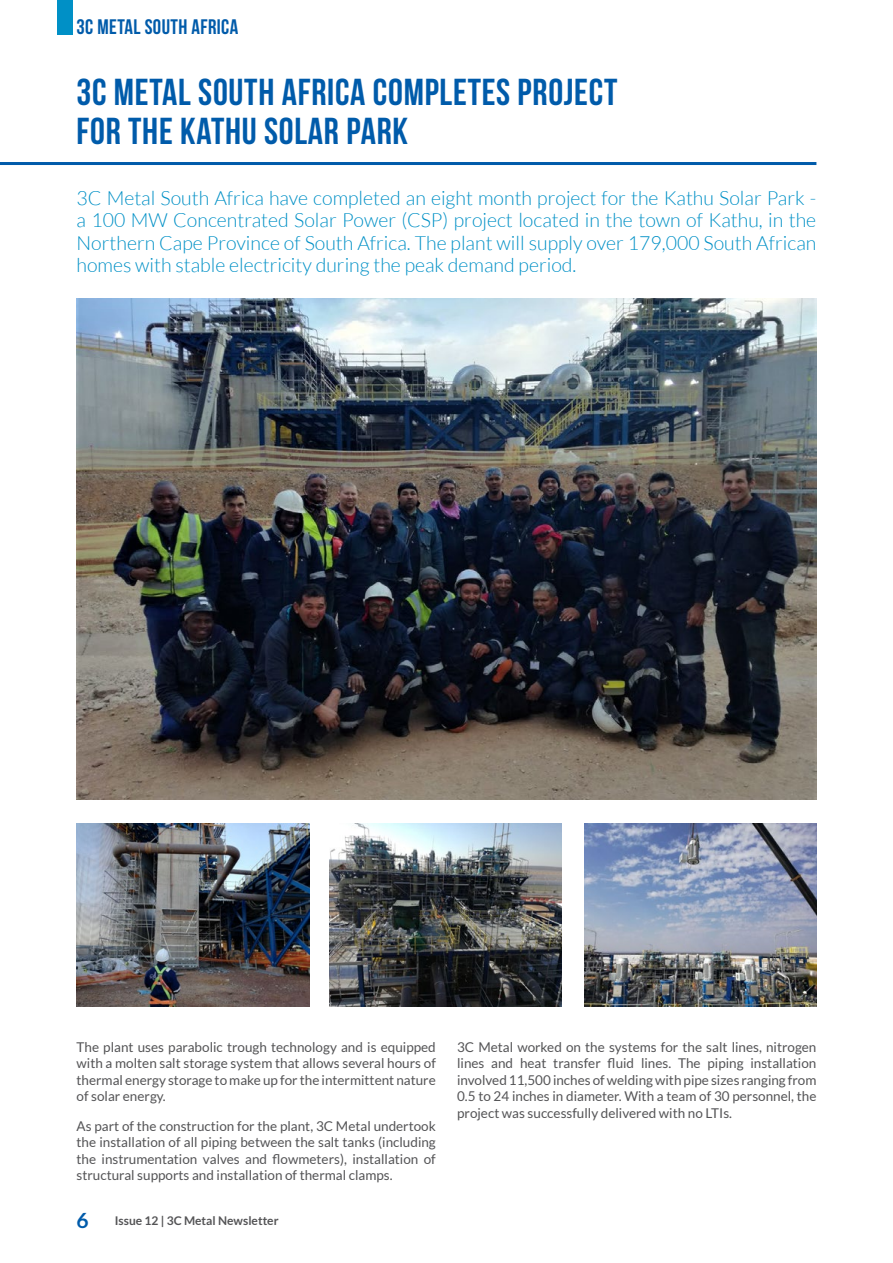
<style>
.page{position:relative;width:893px;height:1263px;background:#fff}
.page>*{position:absolute;margin:0;border:0;box-sizing:border-box;transform-origin:0 0}
.t1{font:37.5px/39px "Bebas Neue";letter-spacing:.02em;color:#005baa}
.t2{font:21px "Bebas Neue";letter-spacing:.02em;color:#005baa}
.t3{font:300 19.5px/22.5px "Lato";color:#0090c6;text-align:justify}
.t4{font:13.5px/16.5px "Lato";color:#545456;text-align:justify}
.t5{font:700 12px "Lato";color:#545456}
.s1{font-size:21px;color:#005baa}
</style>
<div class="page">
<div style="left:57px;top:0;width:15px;height:34px;background:#0090c6"></div>
<hr style="left:0;top:162px;width:816px;height:3px;background:#005baa">
<img style="left:77px;top:299px;width:739px;height:501px">
<img style="left:77px;top:824px;width:232px;height:182px">
<img style="left:329px;top:824px;width:233px;height:182px">
<img style="left:584px;top:824px;width:232px;height:182px">
<h2 class="t2" style="left:77px;top:16px;width:163px">3C METAL SOUTH AFRICA</h2>
<h1 class="t1" style="left:77px;top:72px;width:542px">3C METAL SOUTH AFRICA COMPLETES PROJECT<br>FOR THE KATHU SOLAR PARK</h1>
<p class="t3" style="left:77px;top:187px;width:741px">3C Metal South Africa have completed an eight month project for the Kathu Solar Park - a 100 MW Concentrated Solar Power (CSP) project located in the town of Kathu, in the Northern Cape Province of South Africa. The plant will supply over 179,000 South African homes with stable electricity during the peak demand period.</p>
<p class="t4" style="left:77px;top:1039px;width:361px">The plant uses parabolic trough technology and is equipped with a molten salt storage system that allows several hours of thermal energy storage to make up for the intermittent nature of solar energy.</p>
<p class="t4" style="left:77px;top:1117px;width:361px">As part of the construction for the plant, 3C Metal undertook the installation of all piping between the salt tanks (including the instrumentation valves and flowmeters), installation of structural supports and installation of thermal clamps.</p>
<p class="t5" style="left:77px;top:1214px;width:204px"><span class="s1">6</span> Issue 12 | 3C Metal Newsletter</p>
<p class="t4" style="left:457px;top:1039px;width:361px">3C Metal worked on the systems for the salt lines, nitrogen lines and heat transfer fluid lines. The piping installation involved 11,500 inches of welding with pipe sizes ranging from 0.5 to 24 inches in diameter. With a team of 30 personnel, the project was successfully delivered with no LTIs.</p>
</div>
